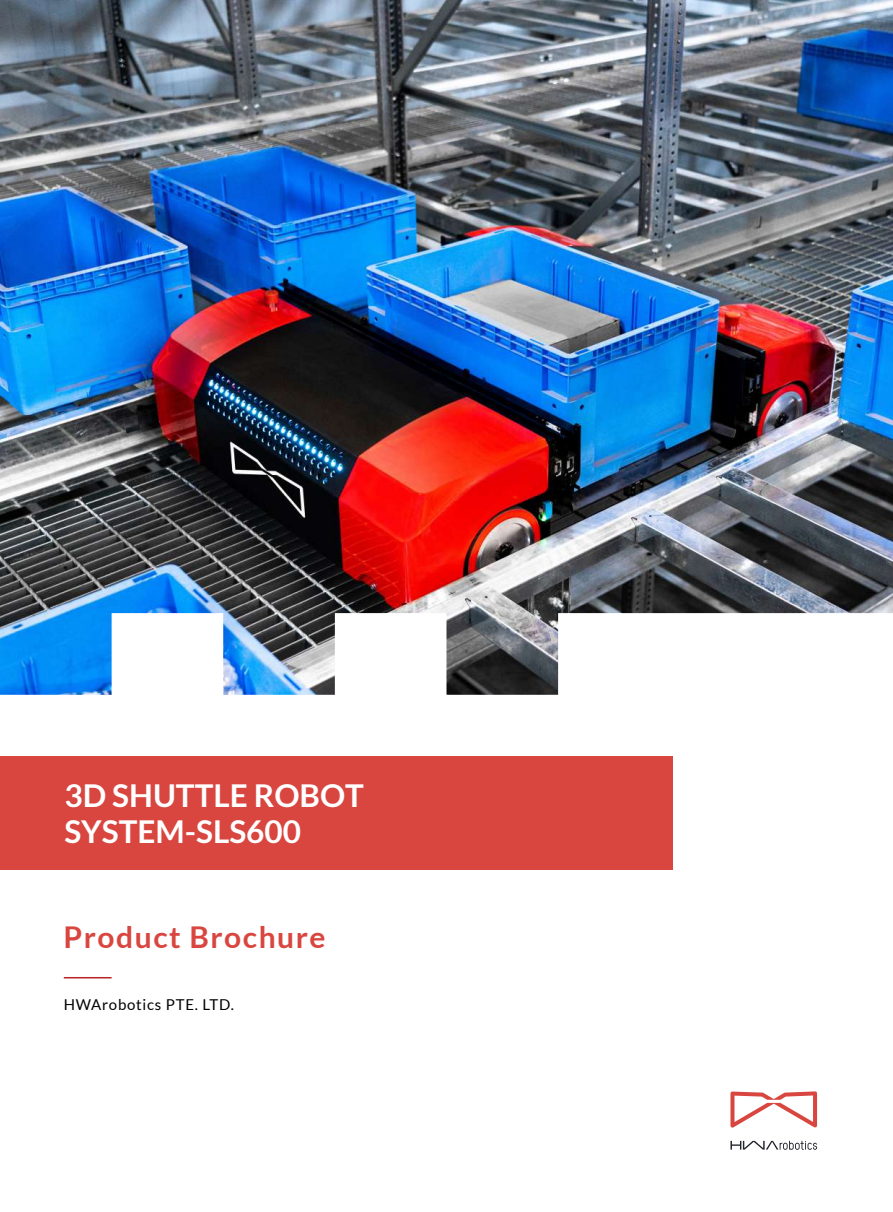
<style>
.page{position:relative;width:893px;height:1212px;background:#fff}
.page>*{position:absolute;margin:0;border:0;box-sizing:border-box;transform-origin:0 0}
.t1{font:700 31.5px/36px "Lato";color:#fff}
.t2{font:700 30px "Lato";letter-spacing:.05em;color:#d94640}
.t3{font:15px "Lato";letter-spacing:.05em;color:#040000}
</style>
<div class="page">
<div style="left:0;top:756px;width:673px;height:114px;background:#d94640"></div>
<img style="left:0;top:0;width:893px;height:695px">
<svg style="left:730px;top:1091px;width:87px;height:36px"></svg>
<svg style="left:730px;top:1141px;width:87px;height:9px"></svg>
<hr style="left:64px;top:977px;width:48px;height:1px;background:#ba2228">
<p class="t1" style="left:64px;top:776px;width:301px">3D SHUTTLE ROBOT<br>SYSTEM-SLS600</p>
<p class="t2" style="left:64px;top:920px;width:263px">Product Brochure</p>
<p class="t3" style="left:64px;top:996px;width:172px">HWArobotics PTE. LTD.</p>
</div>
